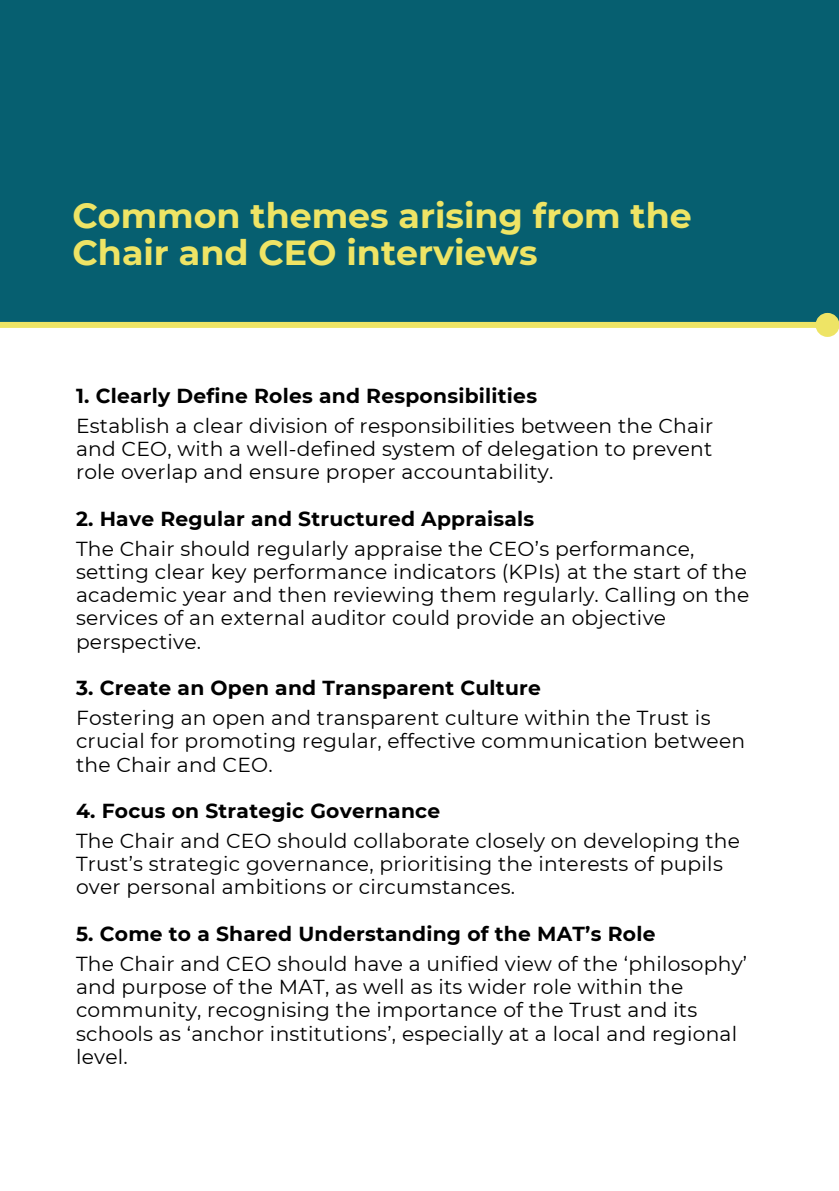
<style>
.page{position:relative;width:839px;height:1191px;background:#fff}
.page>*{position:absolute;margin:0;border:0;box-sizing:border-box;transform-origin:0 0}
.t1{font:700 34.8px/37.6px "Montserrat";color:#eee465}
.t2{font:20.2px/23.2px "Montserrat";letter-spacing:.01em;color:#000}
.t3{font:700 20.2px "Montserrat";letter-spacing:.01em;color:#000}
</style>
<div class="page">
<div style="left:0;top:0;width:838px;height:325px;background:#065f70"></div>
<div style="left:0;top:322px;width:817px;height:6px;background:#eee465"></div>
<div style="left:818px;top:316px;width:18px;height:18px;background:#eee465;border-radius:50%"></div>
<div style="left:815px;top:313px;width:23px;height:24px;border:6px solid #eee465;border-radius:50%"></div>
<h1 class="t1" style="left:72px;top:195px;width:620px">Common themes arising from the<br>Chair and CEO interviews</h1>
<p class="t3" style="left:76px;top:381px;width:462px">1. Clearly Define Roles and Responsibilities</p>
<p class="t2" style="left:76px;top:413px;width:638px;text-align:justify">Establish a clear division of responsibilities between the Chair and CEO, with a well-defined system of delegation to prevent role overlap and ensure proper accountability.</p>
<p class="t3" style="left:76px;top:504px;width:460px">2. Have Regular and Structured Appraisals</p>
<p class="t2" style="left:76px;top:536px;width:675px">The Chair should regularly appraise the CEO’s performance, setting clear key performance indicators (KPIs) at the start of the academic year and then reviewing them regularly. Calling on the services of an external auditor could provide an objective perspective.</p>
<p class="t3" style="left:76px;top:673px;width:466px">3. Create an Open and Transparent Culture</p>
<p class="t2" style="left:76px;top:705px;width:670px">Fostering an open and transparent culture within the Trust is crucial for promoting regular, effective communication between the Chair and CEO.</p>
<p class="t3" style="left:76px;top:796px;width:366px">4. Focus on Strategic Governance</p>
<p class="t2" style="left:76px;top:828px;width:665px">The Chair and CEO should collaborate closely on developing the<br>Trust’s strategic governance, prioritising the interests of pupils over personal ambitions or circumstances.</p>
<p class="t3" style="left:76px;top:919px;width:581px">5. Come to a Shared Understanding of the MAT’s Role</p>
<p class="t2" style="left:76px;top:951px;width:672px">The Chair and CEO should have a unified view of the ‘philosophy’ and purpose of the MAT, as well as its wider role within the community, recognising the importance of the Trust and its schools as ‘anchor institutions’, especially at a local and regional level.</p>
</div>
